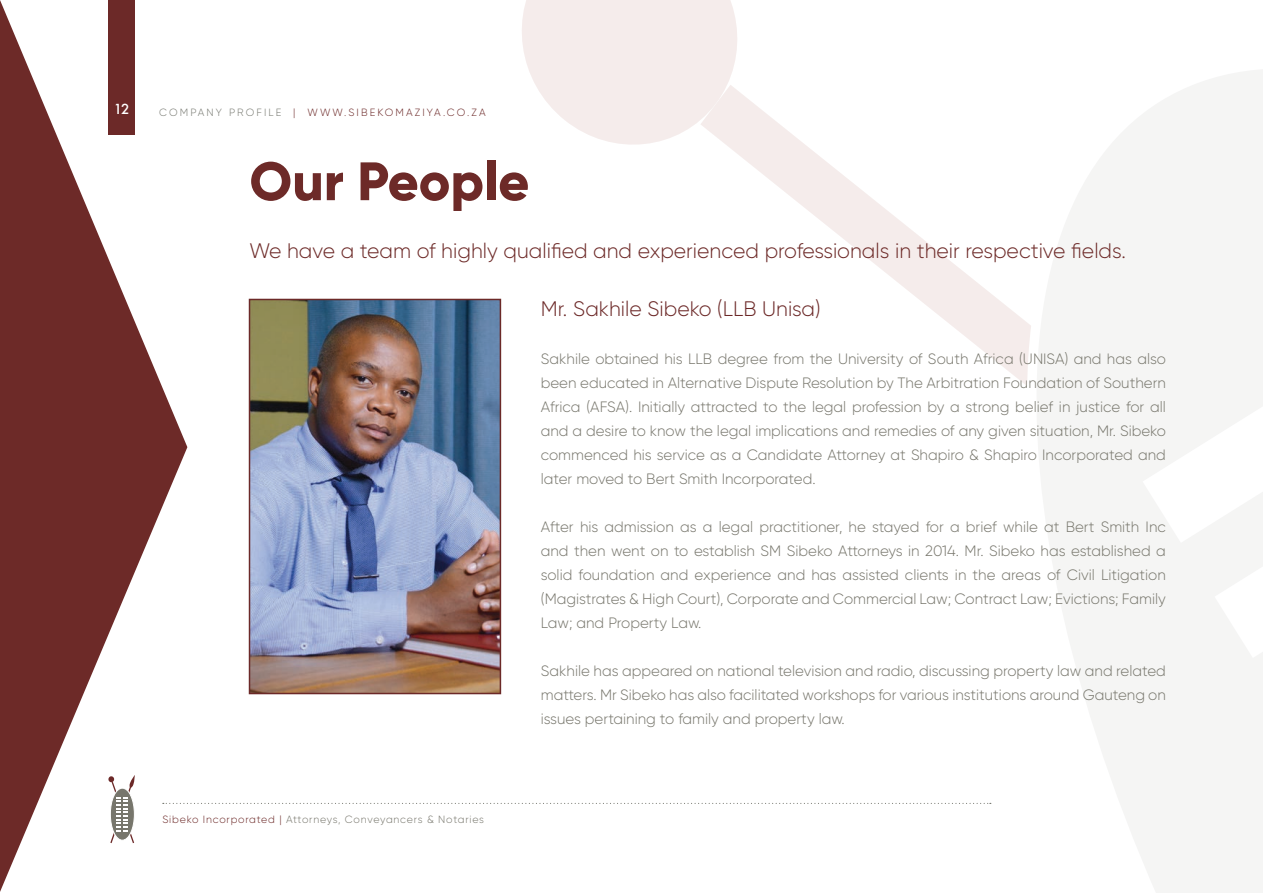
<style>
.page{position:relative;width:1263px;height:893px;background:#fff}
.page>*{position:absolute;margin:0;border:0;box-sizing:border-box;transform-origin:0 0}
.t1{font:800 54px "Gilroy";color:#6d2a28}
.t2{font:300 21px "Gilroy";color:#6d2a28}
.t3{font:300 21px "Gilroy";color:#6c2928}
.t4{font:300 15px/24px "Gilroy";color:#77766c;text-align:justify}
.t5{font:500 13.5px "Futura";color:#fff}
.t6{font:300 10.5px "Gilroy";letter-spacing:.075em;color:#77766c}
.t7{font:300 10.5px "Gilroy";letter-spacing:.2em;color:#6c2928}
.s1{color:#777971}
.s2{color:#6c2928}
</style>
<div class="page">
<svg style="left:522px;top:0;width:215px;height:145px;background:#f6eeed"></svg>
<svg style="left:700px;top:85px;width:234px;height:226px"></svg>
<svg style="left:934px;top:70px;width:328px;height:823px"></svg>
<svg style="left:1142px;top:253px;width:120px;height:405px"></svg>
<svg style="left:187px;top:803px;width:804px;height:1px"></svg>
<svg style="left:0;top:0;width:187px;height:892px;fill:#6d2a28"></svg>
<img style="left:252px;top:302px;width:246px;height:389px">
<div style="left:249px;top:299px;width:252px;height:395px;border:2px solid #6c2928"></div>
<img style="left:1262px;top:70px;width:1px;height:823px">
<p class="t5" style="left:114px;top:100px;width:17px">12</p>
<p class="t7" style="left:159px;top:106px;width:328px"><span class="s1">COMPANY PROFILE</span> | WWW.SIBEKOMAZIYA.CO.ZA</p>
<h1 class="t1" style="left:249px;top:147px;width:281px">Our People</h1>
<h2 class="t2" style="left:249px;top:238px;width:878px">We have a team of highly qualified and experienced professionals in their respective fields.</h2>
<h2 class="t3" style="left:541px;top:295px;width:281px">Mr. Sakhile Sibeko (LLB Unisa)</h2>
<p class="t4" style="left:541px;top:346px;width:627px">Sakhile obtained his LLB degree from the University of South Africa (UNISA) and has also been educated in Alternative Dispute Resolution by The Arbitration Foundation of Southern Africa (AFSA). Initially attracted to the legal profession by a strong belief in justice for all and a desire to know the legal implications and remedies of any given situation, Mr. Sibeko commenced his service as a Candidate Attorney at Shapiro &amp; Shapiro Incorporated and later moved to Bert Smith Incorporated.</p>
<p class="t4" style="left:541px;top:514px;width:627px">After his admission as a legal practitioner, he stayed for a brief while at Bert Smith Inc and then went on to establish SM Sibeko Attorneys in 2014. Mr. Sibeko has established a solid foundation and experience and has assisted clients in the areas of Civil Litigation (Magistrates &amp; High Court), Corporate and Commercial Law; Contract Law; Evictions; Family Law; and Property Law.</p>
<p class="t4" style="left:541px;top:658px;width:627px">Sakhile has appeared on national television and radio, discussing property law and related matters. Mr Sibeko has also facilitated workshops for various institutions around Gauteng on issues pertaining to family and property law.</p>
<p class="t6" style="left:162px;top:813px;width:323px"><span class="s2">Sibeko Incorporated |</span> Attorneys, Conveyancers &amp; Notaries</p>
</div>
